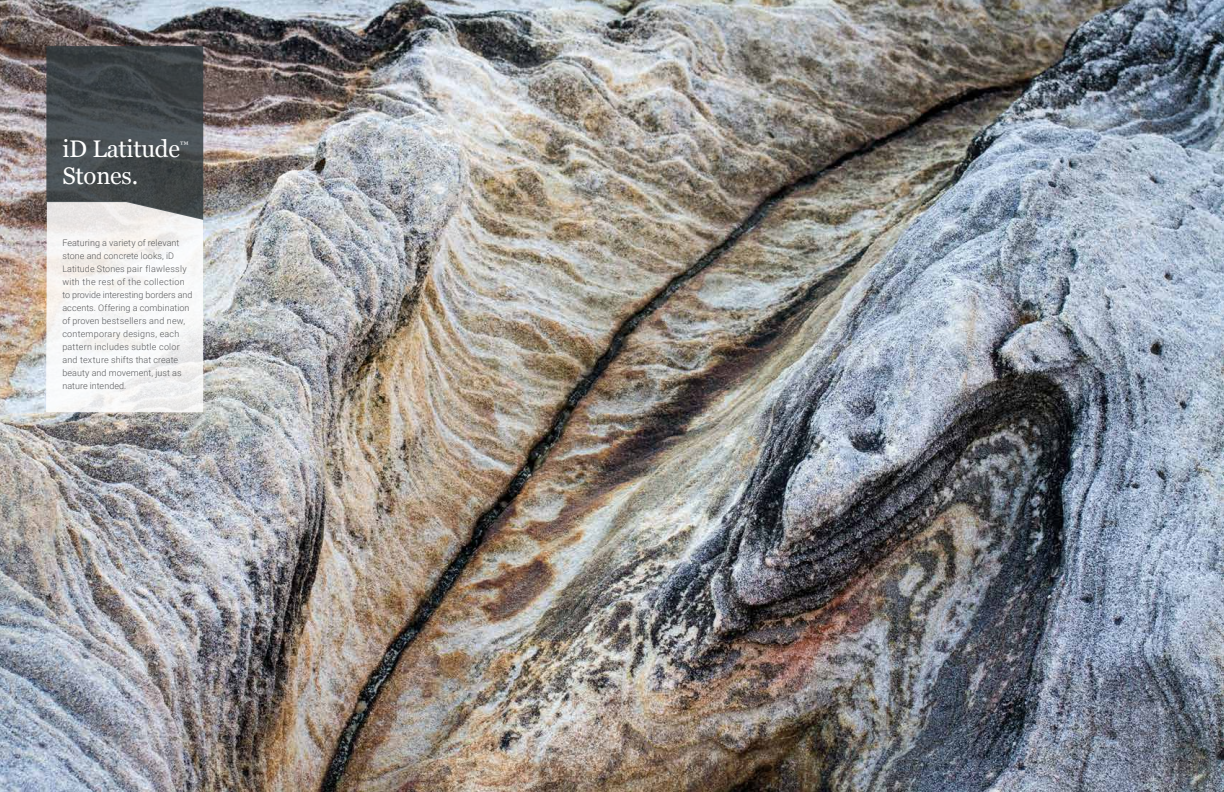
<style>
.page{position:relative;width:1224px;height:792px;background:#fff}
.page>*{position:absolute;margin:0;border:0;box-sizing:border-box;transform-origin:0 0}
.t1{font:24px "Georgia";letter-spacing:-.01em;color:#fff}
.t2{font:9.3px "Georgia";color:#fff}
.t3{font:300 9px/13px "Roboto";letter-spacing:.01em;color:#58595b}
</style>
<div class="page">
<img style="left:0;top:0;width:1224px;height:792px">
<svg style="left:46px;top:46px;width:157px;height:366px"></svg>
<h1 class="t1" style="left:62px;top:131px;width:119px">iD Latitude</h1>
<p class="t2" style="left:180px;top:138px;width:10px">™</p>
<h1 class="t1" style="left:62px;top:158px;width:77px">Stones.</h1>
<p class="t3" style="left:62px;top:236px;width:132px">Featuring a variety of relevant stone and concrete looks, iD<br>Latitude Stones pair flawlessly with the rest of the collection to provide interesting borders and accents. Offering a combination of proven bestsellers and new, contemporary designs, each pattern includes subtle color and texture shifts that create beauty and movement, just as nature intended.</p>
</div>
